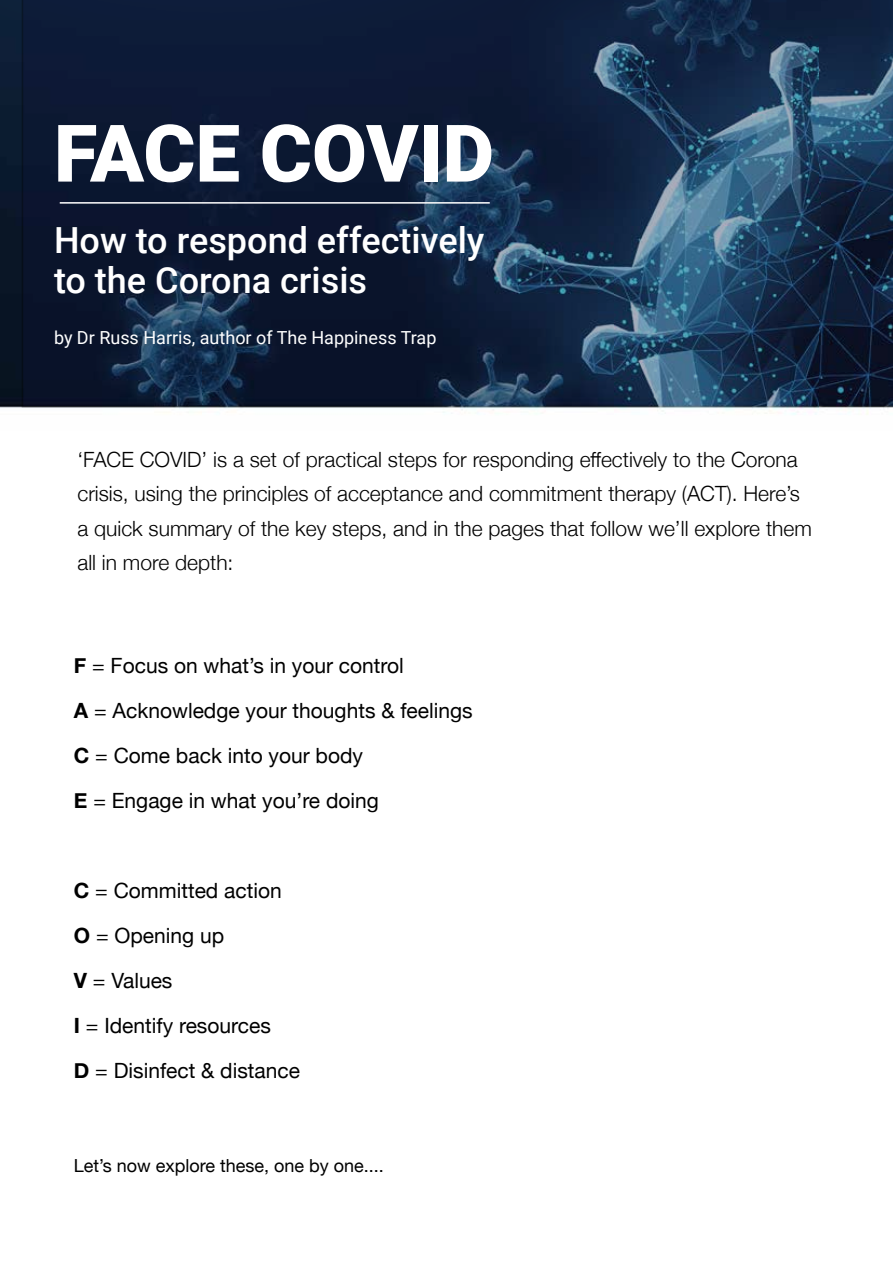
<style>
.page{position:relative;width:893px;height:1263px;background:#fff}
.page>*{position:absolute;margin:0;border:0;box-sizing:border-box;transform-origin:0 0}
.t1{font:900 79.5px "Roboto";color:#fff}
.t2{font:500 36px/40.5px "Roboto";color:#fff}
.t3{font:300 21px/34.5px "Helvetica Neue";color:#000}
.t4{font:21px/45px "Helvetica Neue";color:#000}
.t5{font:18px "Roboto";color:#fff}
.t6{font:18px "Helvetica Neue";color:#000}
.s1{font-weight:700}
</style>
<div class="page">
<img style="left:0;top:0;width:893px;height:415px">
<svg style="left:22px;top:0;width:871px;height:407px;background:#152844"></svg>
<hr style="left:60px;top:202px;width:430px;height:2px;background:#fff">
<p class="t1" style="left:54px;top:98px;width:441px">FACE COVID</p>
<p class="t2" style="left:54px;top:218px;width:432px">How to respond effectively to the Corona crisis</p>
<p class="t5" style="left:54px;top:325px;width:384px">by Dr Russ Harris, author of The Happiness Trap</p>
<p class="t3" style="left:77px;top:440px;width:736px">‘FACE COVID’ is a set of practical steps for responding effectively to the Corona crisis, using the principles of acceptance and commitment therapy (ACT). Here’s a quick summary of the key steps, and in the pages that follow we’ll explore them all in more depth:</p>
<p class="t4" style="left:74px;top:644px;width:400px"><span class="s1">F</span> = Focus on what’s in your control<br><span class="s1">A</span> = Acknowledge your thoughts &amp; feelings<br><span class="s1">C</span> = Come back into your body<br><span class="s1">E</span> = Engage in what you’re doing</p>
<p class="t4" style="left:74px;top:869px;width:228px"><span class="s1">C</span> = Committed action<br><span class="s1">O</span> = Opening up<br><span class="s1">V</span> = Values<br><span class="s1">I</span> = Identify resources<br><span class="s1">D</span> = Disinfect &amp; distance</p>
<p class="t6" style="left:74px;top:1153px;width:312px">Let’s now explore these, one by one....</p>
</div>
